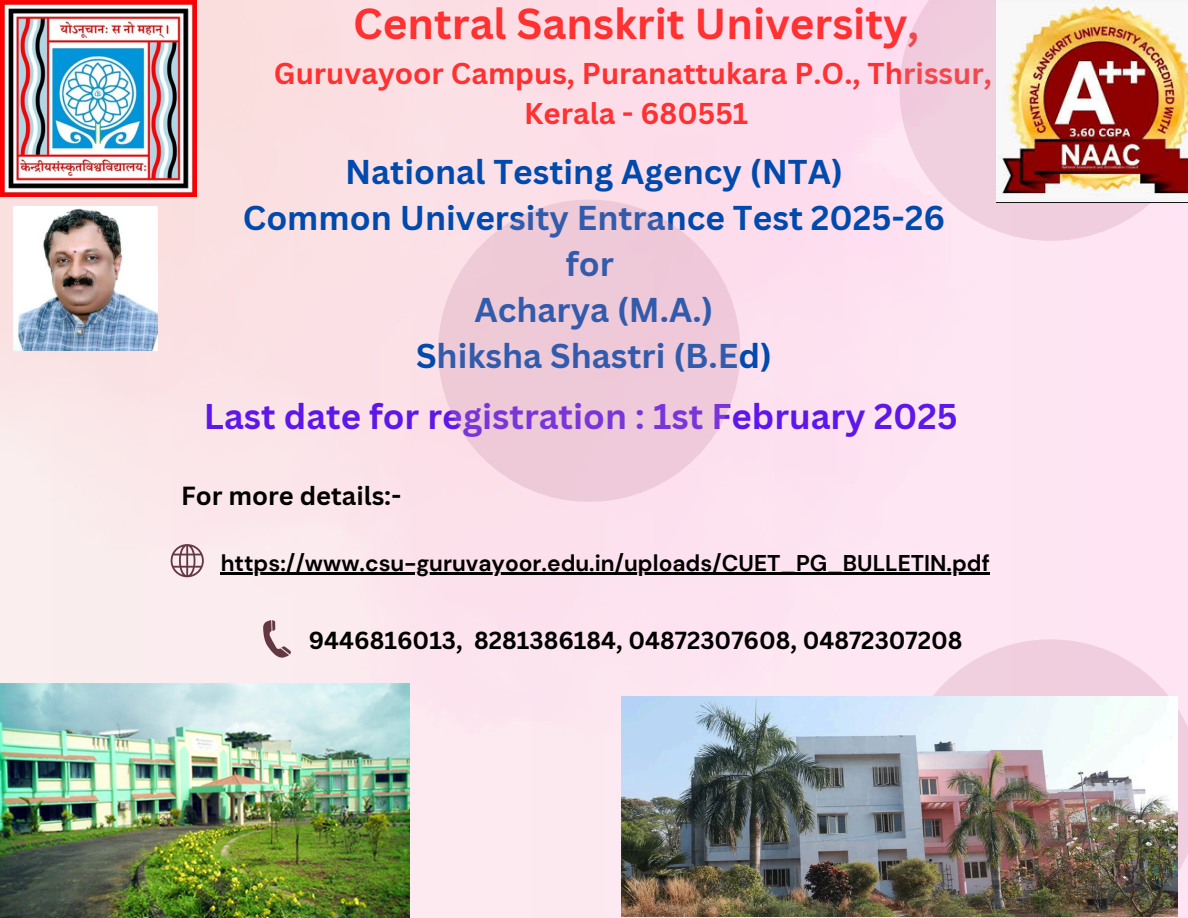
<style>
.page{position:relative;width:1188px;height:918px;background:#fee5f2}
.page>*{position:absolute;margin:0;border:0;box-sizing:border-box;transform-origin:0 0}
.t1{font:700 42.15px "Canva Sans";color:#ff3131}
.t2{font:700 34.8px "Canva Sans";color:#5e17eb}
.t3{font:700 33.45px/46.2px "Canva Sans";color:#004aad;text-align:center}
.t4{font:700 29.25px/40.5px "Canva Sans";color:#ff3131;text-align:center}
.t5{font:700 25.5px "Canva Sans";color:#000}
.t6{font:700 24px "Canva Sans";color:#000}
.t7{font:700 22.65px "DM Sans";color:#000}
</style>
<div class="page">
<img style="left:0;top:0;width:990px;height:742px">
<svg style="left:263px;top:620px;width:28px;height:38px"></svg>
<svg style="left:171px;top:544px;width:33px;height:33px"></svg>
<img style="left:0;top:684px;width:410px;height:234px">
<div style="left:438px;top:200px;width:302px;height:302px;background:#eec9d8;border-radius:50%"></div>
<svg style="left:900px;top:0;width:288px;height:241px;fill:#f0cfde"></svg>
<svg style="left:900px;top:639px;width:288px;height:279px;fill:#f0cfdf"></svg>
<img style="left:622px;top:697px;width:556px;height:219px">
<img style="left:13px;top:206px;width:144px;height:144px">
<img style="left:0;top:0;width:197px;height:197px">
<img style="left:997px;top:0;width:191px;height:202px">
<hr style="left:221px;top:573px;width:769px;height:2px;background:#000">
<p class="t1" style="left:353px;top:-6px;width:568px">Central Sanskrit University,</p>
<p class="t4" style="left:274px;top:52px;width:719px">Guruvayoor Campus, Puranattukara P.O., Thrissur,<br>Kerala - 680551</p>
<p class="t3" style="left:243px;top:148px;width:704px">National Testing Agency (NTA)<br>Common University Entrance Test 2025-26 for<br>Acharya (M.A.)<br>Shiksha Shastri (B.Ed)</p>
<p class="t2" style="left:204px;top:392px;width:755px">Last date for registration : 1st February 2025</p>
<p class="t5" style="left:181px;top:478px;width:222px">For more details:-</p>
<h3 class="t7" style="left:221px;top:548px;width:771px">https://www.csu-guruvayoor.edu.in/uploads/CUET_PG_BULLETIN.pdf</h3>
<h1 class="t6" style="left:309px;top:623px;width:655px">9446816013, 8281386184, 04872307608, 04872307208</h1>
</div>
